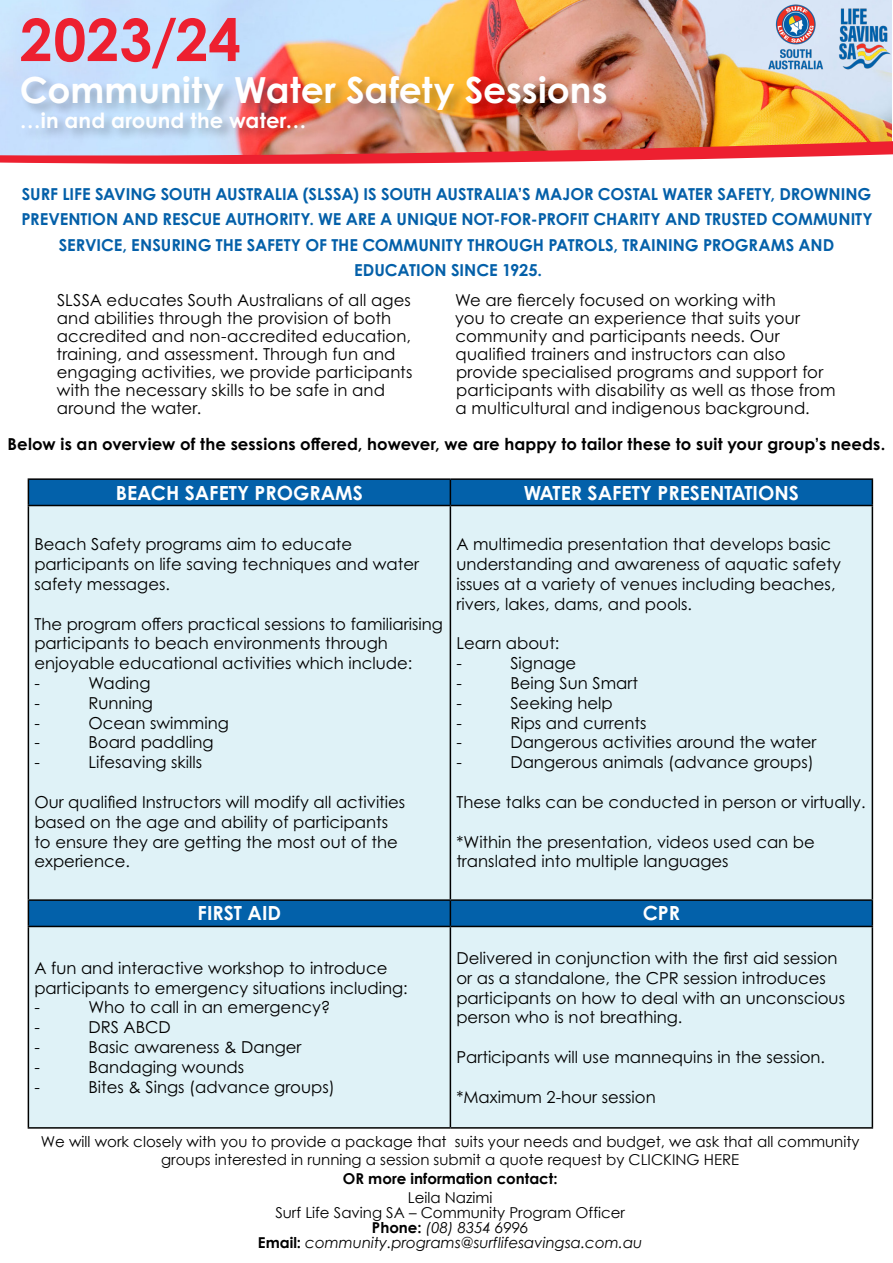
<style>
.page{position:relative;width:893px;height:1263px;background:#fff}
.page>*{position:absolute;margin:0;border:0;box-sizing:border-box;transform-origin:0 0}
.t1{font:700 58.5px "Century Gothic";letter-spacing:.005em;color:#ed2030}
.t2{font:700 36px "Century Gothic Pro";color:#fff}
.t3{font:700 21px "Century Gothic Pro";letter-spacing:.005em;color:#fff}
.t4{font:700 19.5px "Century Gothic Pro";color:#fff}
.t5{font:16.5px/19.8px "Century Gothic Pro";color:#000}
.t6{font:700 16.5px/25.5px "Century Gothic Pro";letter-spacing:-.005em;color:#0460a9;text-align:center}
.t7{font:700 16.5px "Century Gothic Pro";letter-spacing:.01em;color:#000}
.t8{font:15px/18px "Century Gothic";color:#000;text-align:center}
.t9{font:italic 15px/15px "Century Gothic";color:#000;text-align:center}
.t10{font:700 15px "Century Gothic";color:#000}
.s1{font-style:normal}
.s2{font-weight:700;font-style:normal}
</style>
<div class="page">
<img style="left:0;top:0;width:892px;height:141px">
<img style="left:0;top:141px;width:893px;height:23px">
<div style="left:21px;top:74px;width:599px;height:50px;background:#000;opacity:.27"></div>
<div style="left:21px;top:111px;width:298px;height:31px;background:#000;opacity:.27"></div>
<div style="left:29px;top:480px;width:843px;height:446px;background:#0361aa"></div>
<div style="left:29px;top:506px;width:843px;height:393px;background:#dff2f7"></div>
<div style="left:29px;top:927px;width:843px;height:200px;background:#dff2f7"></div>
<hr style="left:28px;top:478px;width:422px;height:2px;background:#000">
<svg style="left:28px;top:480px;width:1px;height:25px"></svg>
<hr style="left:450px;top:478px;width:423px;height:2px;background:#000">
<svg style="left:450px;top:480px;width:1px;height:25px"></svg>
<svg style="left:872px;top:480px;width:1px;height:25px"></svg>
<hr style="left:28px;top:505px;width:422px;height:1px;background:#000">
<hr style="left:28px;top:506px;width:1px;height:393px;background:#000">
<hr style="left:450px;top:505px;width:423px;height:1px;background:#000">
<hr style="left:450px;top:506px;width:1px;height:393px;background:#000">
<hr style="left:872px;top:506px;width:1px;height:393px;background:#000">
<hr style="left:28px;top:899px;width:422px;height:2px;background:#000">
<svg style="left:28px;top:901px;width:1px;height:25px"></svg>
<hr style="left:450px;top:899px;width:423px;height:2px;background:#000">
<svg style="left:450px;top:901px;width:1px;height:25px"></svg>
<svg style="left:872px;top:901px;width:1px;height:25px"></svg>
<hr style="left:28px;top:926px;width:422px;height:1px;background:#000">
<hr style="left:28px;top:927px;width:1px;height:200px;background:#000">
<hr style="left:450px;top:926px;width:423px;height:1px;background:#000">
<hr style="left:450px;top:927px;width:1px;height:200px;background:#000">
<hr style="left:872px;top:927px;width:1px;height:200px;background:#000">
<hr style="left:28px;top:1127px;width:422px;height:2px;background:#000">
<hr style="left:450px;top:1127px;width:423px;height:2px;background:#000">
<img style="left:761px;top:1px;width:130px;height:74px">
<h1 class="t1" style="left:20px;top:-5px;width:223px">2023/24</h1>
<h2 class="t2" style="left:20px;top:68px;width:589px">Community Water Safety Sessions</h2>
<p class="t3" style="left:20px;top:107px;width:288px">…in and around the water…</p>
<p class="t6" style="left:22px;top:181px;width:853px">SURF LIFE SAVING SOUTH AUSTRALIA (SLSSA) IS SOUTH AUSTRALIA’S MAJOR COSTAL WATER SAFETY, DROWNING PREVENTION AND RESCUE AUTHORITY. WE ARE A UNIQUE NOT-FOR-PROFIT CHARITY AND TRUSTED COMMUNITY SERVICE, ENSURING THE SAFETY OF THE COMMUNITY THROUGH PATROLS, TRAINING PROGRAMS AND EDUCATION SINCE 1925.</p>
<p class="t5" style="left:57px;top:291px;width:357px;line-height:18px">SLSSA educates South Australians of all ages and abilities through the provision of both accredited and non-accredited education, training, and assessment. Through fun and engaging activities, we provide participants with the necessary skills to be safe in and around the water.</p>
<p class="t5" style="left:455px;top:291px;width:382px;line-height:18px">We are fiercely focused on working with<br>you to create an experience that suits your community and participants needs. Our qualified trainers and instructors can also provide specialised programs and support for participants with disability as well as those from a multicultural and indigenous background.</p>
<p class="t7" style="left:8px;top:434px;width:879px">Below is an overview of the sessions offered, however, we are happy to tailor these to suit your group’s needs.</p>
<p class="t4" style="left:116px;top:480px;width:249px">BEACH SAFETY PROGRAMS</p>
<p class="t4" style="left:524px;top:480px;width:277px">WATER SAFETY PRESENTATIONS</p>
<p class="t5" style="left:34px;top:534px;width:386px">Beach Safety programs aim to educate participants on life saving techniques and water safety messages.</p>
<p class="t5" style="left:34px;top:614px;width:410px">The program offers practical sessions to familiarising participants to beach environments through enjoyable educational activities which include:<br>-</p>
<p class="t5" style="left:456px;top:534px;width:386px">A multimedia presentation that develops basic understanding and awareness of aquatic safety issues at a variety of venues including beaches, rivers, lakes, dams, and pools.</p>
<p class="t5" style="left:456px;top:633px;width:105px">Learn about: -</p>
<p class="t5" style="left:510px;top:653px;width:67px">Signage</p>
<p class="t5" style="left:88px;top:673px;width:64px">Wading</p>
<p class="t5" style="left:456px;top:673px;width:7px">-</p>
<p class="t5" style="left:510px;top:673px;width:129px">Being Sun Smart</p>
<p class="t5" style="left:456px;top:693px;width:7px">-</p>
<p class="t5" style="left:510px;top:693px;width:104px">Seeking help</p>
<p class="t5" style="left:456px;top:713px;width:7px">-</p>
<p class="t5" style="left:510px;top:713px;width:138px">Rips and currents</p>
<p class="t5" style="left:456px;top:732px;width:7px">-</p>
<p class="t5" style="left:510px;top:732px;width:308px">Dangerous activities around the water</p>
<p class="t5" style="left:456px;top:752px;width:7px">-</p>
<p class="t5" style="left:510px;top:752px;width:305px">Dangerous animals (advance groups)</p>
<p class="t5" style="left:456px;top:792px;width:411px">These talks can be conducted in person or virtually.</p>
<p class="t5" style="left:456px;top:831px;width:360px">*Within the presentation, videos used can be translated into multiple languages</p>
<p class="t5" style="left:34px;top:693px;width:7px">-</p>
<p class="t5" style="left:88px;top:693px;width:66px">Running</p>
<p class="t5" style="left:34px;top:713px;width:7px">-</p>
<p class="t5" style="left:88px;top:713px;width:142px">Ocean swimming</p>
<p class="t5" style="left:34px;top:732px;width:7px">-</p>
<p class="t5" style="left:88px;top:732px;width:127px">Board paddling</p>
<p class="t5" style="left:34px;top:752px;width:7px">-</p>
<p class="t5" style="left:88px;top:752px;width:115px">Lifesaving skills</p>
<p class="t5" style="left:34px;top:792px;width:372px">Our qualified Instructors will modify all activities based on the age and ability of participants to ensure they are getting the most out of the experience.</p>
<p class="t4" style="left:198px;top:901px;width:85px">FIRST AID</p>
<p class="t4" style="left:643px;top:901px;width:39px">CPR</p>
<p class="t5" style="left:456px;top:948px;width:390px">Delivered in conjunction with the first aid session or as a standalone, the CPR session introduces participants on how to deal with an unconscious person who is not breathing.</p>
<p class="t5" style="left:456px;top:1047px;width:370px">Participants will use mannequins in the session.</p>
<p class="t5" style="left:456px;top:1086px;width:201px">*Maximum 2-hour session</p>
<p class="t8" style="left:41px;top:1132px;width:820px">We will work closely with you to provide a package that suits your needs and budget, we ask that all community groups interested in running a session submit a quote request by CLICKING HERE</p>
<p class="t10" style="left:343px;top:1167px;width:216px">OR more information contact:</p>
<p class="t9" style="left:258px;top:1189px;width:386px"><span class="s1">Leila Nazimi<br>Surf Life Saving SA – Community Program Officer </span><span class="s2">Phone:</span> (08) 8354 6996<br><span class="s2">Email:</span> community.programs@surflifesavingsa.com.au</p>
<p class="t5" style="left:34px;top:958px;width:375px">A fun and interactive workshop to introduce participants to emergency situations including: -</p>
<p class="t5" style="left:88px;top:997px;width:244px">Who to call in an emergency?</p>
<p class="t5" style="left:34px;top:1017px;width:7px">-</p>
<p class="t5" style="left:88px;top:1017px;width:84px">DRS ABCD</p>
<p class="t5" style="left:34px;top:1037px;width:7px">-</p>
<p class="t5" style="left:88px;top:1037px;width:215px">Basic awareness &amp; Danger</p>
<p class="t5" style="left:34px;top:1057px;width:7px">-</p>
<p class="t5" style="left:88px;top:1057px;width:157px">Bandaging wounds</p>
<p class="t5" style="left:34px;top:1077px;width:7px">-</p>
<p class="t5" style="left:88px;top:1077px;width:248px">Bites &amp; Sings (advance groups)</p>
</div>
